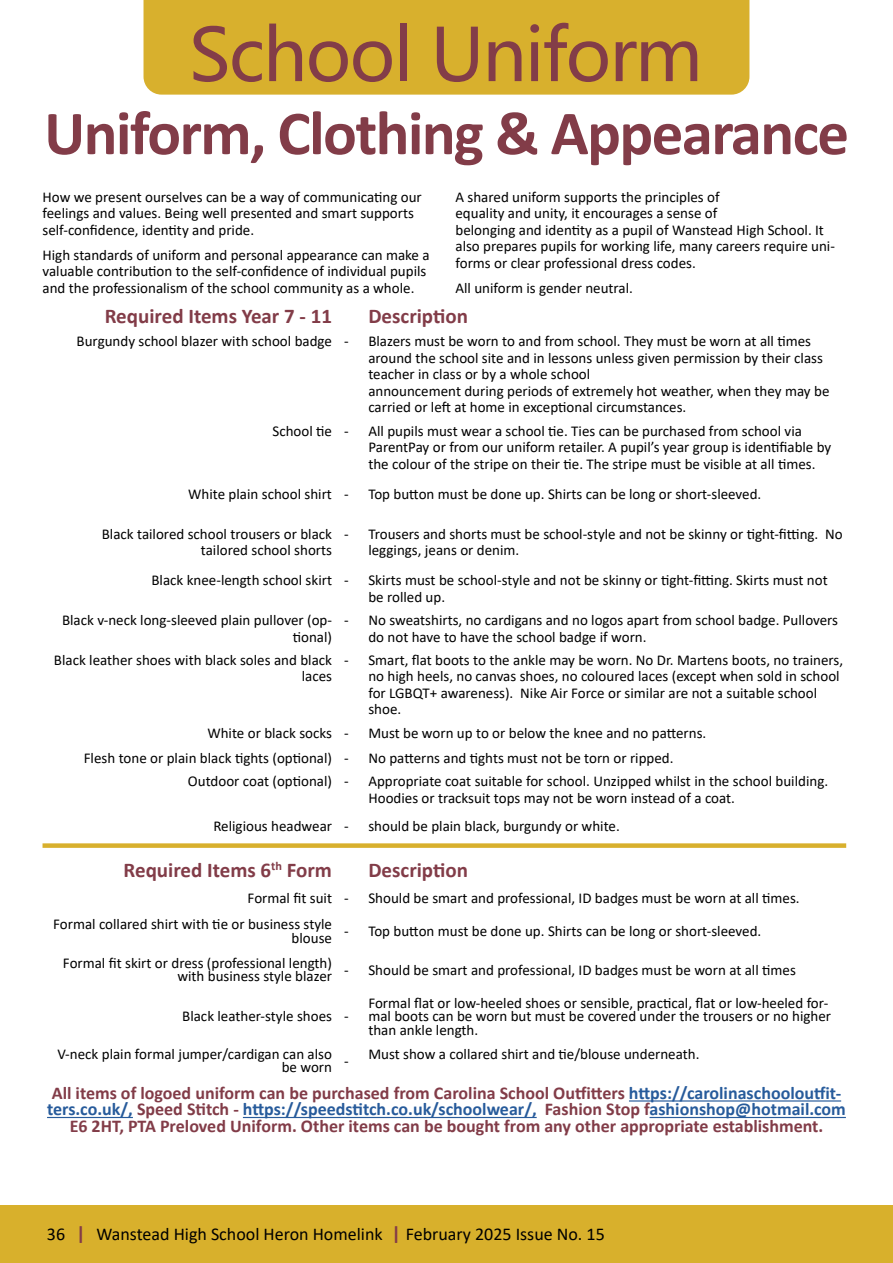
<style>
.page{position:relative;width:893px;height:1263px;background:#fff}
.page>*{position:absolute;margin:0;border:0;box-sizing:border-box;transform-origin:0 0}
.t1{font:72px "Microsoft Ya Hei";letter-spacing:-.025em;color:#833d48}
.t2{font:700 63px "Calibri";letter-spacing:-.025em;color:#823c48}
.t3{font:700 21px "Calibri";color:#823c48}
.t4{font:700 18px/16.5px "Calibri";color:#823c48;text-align:center}
.t5{font:18px "Calibri";color:#000}
.t6{font:15px/16.5px "Calibri";color:#000}
.s1{color:#275b9b}
.s2{font-size:27px;color:#833c48}
</style>
<div class="page">
<div style="left:0;top:1205px;width:893px;height:58px;background:#d8b02c"></div>
<div style="left:144px;top:0;width:605px;height:95px;background:#d8b02d"></div>
<hr style="left:629px;top:1100px;width:212px;height:1px;background:#275b9b">
<hr style="left:47px;top:1117px;width:86px;height:1px;background:#275b9b">
<hr style="left:243px;top:1117px;width:294px;height:1px;background:#275b9b">
<hr style="left:650px;top:1117px;width:196px;height:1px;background:#275b9b">
<div style="left:43px;top:843px;width:803px;height:5px;background:#d8b02d"></div>
<h1 class="t1" style="left:189px;top:7px;width:515px">School Uniform</h1>
<h2 class="t2" style="left:44px;top:89px;width:806px">Uniform, Clothing &amp; Appearance</h2>
<p class="t6" style="left:43px;top:188px;width:381px">How we present ourselves can be a way of communicating our feelings and values. Being well presented and smart supports self-confidence, identity and pride.</p>
<p class="t6" style="left:43px;top:246px;width:389px">High standards of uniform and personal appearance can make a valuable contribution to the self-confidence of individual pupils and the professionalism of the school community as a whole.</p>
<p class="t6" style="left:455px;top:188px;width:381px">A shared uniform supports the principles of<br>equality and unity, it encourages a sense of<br>belonging and identity as a pupil of Wanstead High School. It also prepares pupils for working life, many careers require uni&shy;forms or clear professional dress codes.</p>
<p class="t6" style="left:455px;top:279px;width:179px">All uniform is gender neutral.</p>
<h3 class="t3" style="left:105px;top:301px;width:229px">Required Items Year 7 - 11</h3>
<h3 class="t3" style="left:368px;top:301px;width:101px">Description</h3>
<p class="t6" style="left:77px;top:333px;width:274px">Burgundy school blazer with school badge -</p>
<p class="t6" style="left:368px;top:333px;width:463px">Blazers must be worn to and from school. They must be worn at all times around the school site and in lessons unless given permission by their class teacher in class or by a whole school<br>announcement during periods of extremely hot weather, when they may be carried or left at home in exceptional circumstances.</p>
<p class="t6" style="left:272px;top:422px;width:78px">School tie -</p>
<p class="t6" style="left:368px;top:422px;width:465px">All pupils must wear a school tie. Ties can be purchased from school via<br>ParentPay or from our uniform retailer. A pupil’s year group is identifiable by the colour of the stripe on their tie. The stripe must be visible at all times.</p>
<p class="t6" style="left:188px;top:485px;width:162px">White plain school shirt -</p>
<p class="t6" style="left:368px;top:485px;width:394px">Top button must be done up. Shirts can be long or short-sleeved.</p>
<p class="t6" style="left:102px;top:525px;width:232px;text-align:right">Black tailored school trousers or black tailored school shorts</p>
<p class="t6" style="left:368px;top:525px;width:476px;text-indent:-24px">- Trousers and shorts must be school-style and not be skinny or tight-fitting. No leggings, jeans or denim.</p>
<p class="t6" style="left:151px;top:572px;width:199px">Black knee-length school skirt -</p>
<p class="t6" style="left:368px;top:572px;width:461px">Skirts must be school-style and not be skinny or tight-fitting. Skirts must not be rolled up.</p>
<p class="t6" style="left:62px;top:611px;width:272px;text-align:right">Black v-neck long-sleeved plain pullover (op&shy;tional)</p>
<p class="t6" style="left:368px;top:611px;width:471px;text-indent:-24px">- No sweatshirts, no cardigans and no logos apart from school badge. Pullovers do not have to have the school badge if worn.</p>
<p class="t6" style="left:54px;top:651px;width:280px;text-align:right">Black leather shoes with black soles and black laces</p>
<p class="t6" style="left:368px;top:651px;width:476px;text-indent:-24px">- Smart, flat boots to the ankle may be worn. No Dr. Martens boots, no trainers, no high heels, no canvas shoes, no coloured laces (except when sold in school for LGBQT+ awareness). Nike Air Force or similar are not a suitable school shoe.</p>
<p class="t6" style="left:207px;top:724px;width:143px">White or black socks -</p>
<p class="t6" style="left:368px;top:724px;width:339px">Must be worn up to or below the knee and no patterns.</p>
<p class="t6" style="left:84px;top:749px;width:266px">Flesh tone or plain black tights (optional) -</p>
<p class="t6" style="left:368px;top:749px;width:307px">No patterns and tights must not be torn or ripped.</p>
<p class="t6" style="left:188px;top:773px;width:162px">Outdoor coat (optional) -</p>
<p class="t6" style="left:368px;top:773px;width:461px">Appropriate coat suitable for school. Unzipped whilst in the school building.<br>Hoodies or tracksuit tops may not be worn instead of a coat.</p>
<p class="t6" style="left:213px;top:817px;width:137px">Religious headwear -</p>
<p class="t6" style="left:368px;top:817px;width:253px">should be plain black, burgundy or white.</p>
<h3 class="t3" style="left:124px;top:855px;width:210px">Required Items 6<sup>th</sup> Form</h3>
<h3 class="t3" style="left:368px;top:855px;width:101px">Description</h3>
<p class="t6" style="left:248px;top:889px;width:102px">Formal fit suit -</p>
<p class="t6" style="left:368px;top:889px;width:433px">Should be smart and professional, ID badges must be worn at all times.</p>
<p class="t6" style="left:53px;top:917px;width:280px;line-height:13.5px;text-align:right">Formal collared shirt with tie or business style blouse</p>
<p class="t6" style="left:344px;top:922px;width:419px">- Top button must be done up. Shirts can be long or short-sleeved.</p>
<p class="t6" style="left:63px;top:956px;width:271px;line-height:13.5px;text-align:right">Formal fit skirt or dress (professional length) with business style blazer</p>
<p class="t6" style="left:344px;top:961px;width:453px">- Should be smart and professional, ID badges must be worn at all times</p>
<p class="t6" style="left:182px;top:1008px;width:168px">Black leather-style shoes -</p>
<p class="t6" style="left:368px;top:996px;width:464px;line-height:13.5px">Formal flat or low-heeled shoes or sensible, practical, flat or low-heeled for&shy;mal boots can be worn but must be covered under the trousers or no higher than ankle length.</p>
<p class="t6" style="left:368px;top:1045px;width:333px">Must show a collared shirt and tie/blouse underneath.</p>
<p class="t4" style="left:47px;top:1084px;width:800px">All items of logoed uniform can be purchased from Carolina School Outfitters <span class="s1">https://carolinaschooloutfit&shy;ters.co.uk/,</span> Speed Stitch - <span class="s1">https://speedstitch.co.uk/schoolwear/,</span> Fashion Stop f<span class="s1">ashionshop@hotmail.com<br></span>E6 2HT, PTA Preloved Uniform. Other items can be bought from any other appropriate establishment.</p>
<p class="t6" style="left:58px;top:1047px;width:276px;line-height:13.5px;text-align:right">V-neck plain formal jumper/cardigan can also be worn</p>
<p class="t6" style="left:344px;top:1052px;width:6px">-</p>
<p class="t5" style="left:47px;top:1222px;width:559px">36 <span class="s2">I</span> Wanstead High School Heron Homelink <span class="s2">I</span> February 2025 Issue No. 15</p>
</div>
